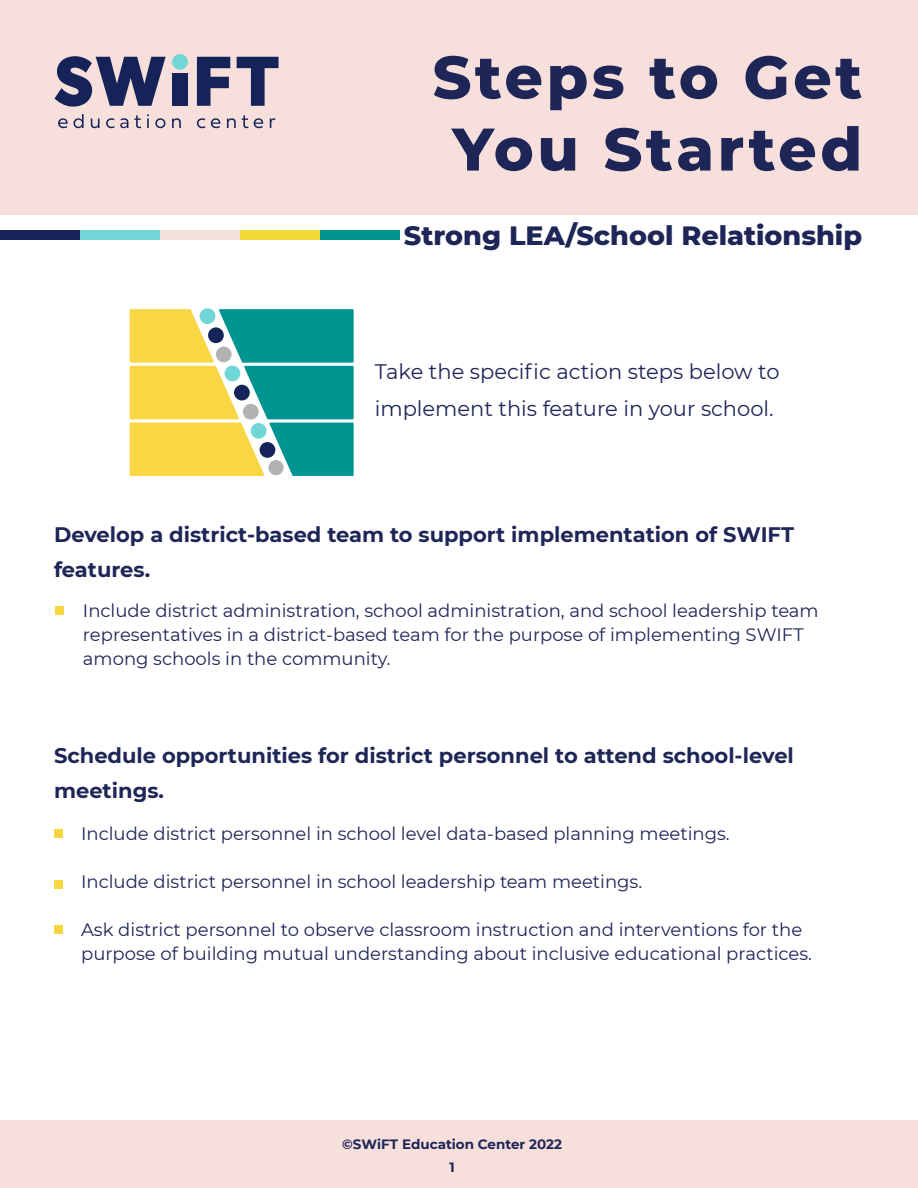
<style>
.page{position:relative;width:918px;height:1188px;background:#fff}
.page>*{position:absolute;margin:0;border:0;box-sizing:border-box;transform-origin:0 0}
.H1_Title{font:800 60px "Montserrat";letter-spacing:.06em;color:#1e2557}
.H2_Title{font:800 27px "Montserrat";color:#1e2557}
.H3_Title{font:700 21px/34.5px "Montserrat";color:#1e2557}
.Instructions{font:21px/37.5px "Montserrat";color:#1e2557}
.t1{font:18px/24px "Montserrat";color:#1e2557}
.t2{font:700 13.5px/22.5px "Montserrat";color:#1e2557;text-align:center}
</style>
<div class="page">
<div style="left:0;top:1120px;width:918px;height:68px;background:#f7dfdc"></div>
<div style="left:0;top:0;width:918px;height:214px;background:#f7dfdc"></div>
<svg style="left:130px;top:309px;width:224px;height:167px;background:#8bbd7b"></svg>
<div style="left:200px;top:308px;width:15px;height:16px;background:#70d6d6;border-radius:50%"></div>
<div style="left:208px;top:327px;width:16px;height:16px;background:#162359;border-radius:50%"></div>
<div style="left:216px;top:347px;width:16px;height:15px;background:#b2b2b2;border-radius:50%"></div>
<div style="left:225px;top:366px;width:15px;height:15px;background:#70d6d6;border-radius:50%"></div>
<div style="left:234px;top:385px;width:16px;height:15px;background:#162359;border-radius:50%"></div>
<div style="left:243px;top:404px;width:16px;height:16px;background:#b2b2b2;border-radius:50%"></div>
<div style="left:251px;top:423px;width:15px;height:16px;background:#70d6d6;border-radius:50%"></div>
<div style="left:260px;top:442px;width:15px;height:16px;background:#162359;border-radius:50%"></div>
<div style="left:268px;top:460px;width:16px;height:15px;background:#b2b2b2;border-radius:50%"></div>
<div style="left:55px;top:606px;width:9px;height:9px;background:#f8d641"></div>
<div style="left:172px;top:54px;width:16px;height:16px;background:#70d6d6;border-radius:50%"></div>
<svg style="left:55px;top:56px;width:111px;height:51px"></svg>
<div style="left:172px;top:74px;width:16px;height:32px;background:#162359"></div>
<svg style="left:197px;top:57px;width:33px;height:49px"></svg>
<svg style="left:237px;top:57px;width:42px;height:49px"></svg>
<svg style="left:58px;top:118px;width:10px;height:10px"></svg>
<svg style="left:74px;top:114px;width:10px;height:14px"></svg>
<svg style="left:91px;top:118px;width:9px;height:10px"></svg>
<svg style="left:106px;top:118px;width:22px;height:10px"></svg>
<svg style="left:134px;top:115px;width:7px;height:13px"></svg>
<svg style="left:147px;top:114px;width:2px;height:14px"></svg>
<svg style="left:155px;top:118px;width:10px;height:10px"></svg>
<svg style="left:172px;top:118px;width:9px;height:10px"></svg>
<svg style="left:197px;top:118px;width:8px;height:10px"></svg>
<svg style="left:211px;top:118px;width:10px;height:10px"></svg>
<svg style="left:227px;top:118px;width:9px;height:10px"></svg>
<svg style="left:242px;top:115px;width:6px;height:13px"></svg>
<svg style="left:254px;top:118px;width:10px;height:10px"></svg>
<svg style="left:270px;top:118px;width:5px;height:10px"></svg>
<div style="left:0;top:231px;width:80px;height:9px;background:#162359"></div>
<div style="left:80px;top:231px;width:80px;height:9px;background:#70d6d6"></div>
<div style="left:160px;top:231px;width:80px;height:9px;background:#f5dfdc"></div>
<div style="left:240px;top:231px;width:80px;height:9px;background:#f4da38"></div>
<div style="left:320px;top:231px;width:80px;height:9px;background:#009491"></div>
<div style="left:54px;top:829px;width:9px;height:9px;background:#f8d641"></div>
<div style="left:54px;top:880px;width:9px;height:9px;background:#f8d641"></div>
<div style="left:54px;top:925px;width:9px;height:9px;background:#f8d641"></div>
<p class="H1_Title" style="left:433px;top:33px;width:431px">Steps to Get</p>
<p class="H1_Title" style="left:452px;top:105px;width:411px">You Started</p>
<p class="H2_Title" style="left:404px;top:215px;width:460px">Strong LEA/School Relationship</p>
<p class="Instructions" style="left:375px;top:352px;width:406px">Take the specific action steps below to implement this feature in your school.</p>
<p class="H3_Title" style="left:54px;top:516px;width:742px">Develop a district-based team to support implementation of SWIFT features.</p>
<p class="t1" style="left:83px;top:598px;width:737px;text-indent:-27px">• Include district administration, school administration, and school leadership team representatives in a district-based team for the purpose of implementing SWIFT among schools in the community.</p>
<p class="H3_Title" style="left:54px;top:738px;width:741px">Schedule opportunities for district personnel to attend school-level meetings.</p>
<p class="t1" style="left:54px;top:821px;width:677px">• Include district personnel in school level data-based planning meetings.</p>
<p class="t1" style="left:54px;top:869px;width:590px">• Include district personnel in school leadership team meetings.</p>
<p class="t1" style="left:81px;top:917px;width:732px;text-indent:-27px">• Ask district personnel to observe classroom instruction and interventions for the purpose of building mutual understanding about inclusive educational practices.</p>
<p class="t2" style="left:342px;top:1133px;width:221px">©SWiFT Education Center 2022<br>1</p>
</div>
